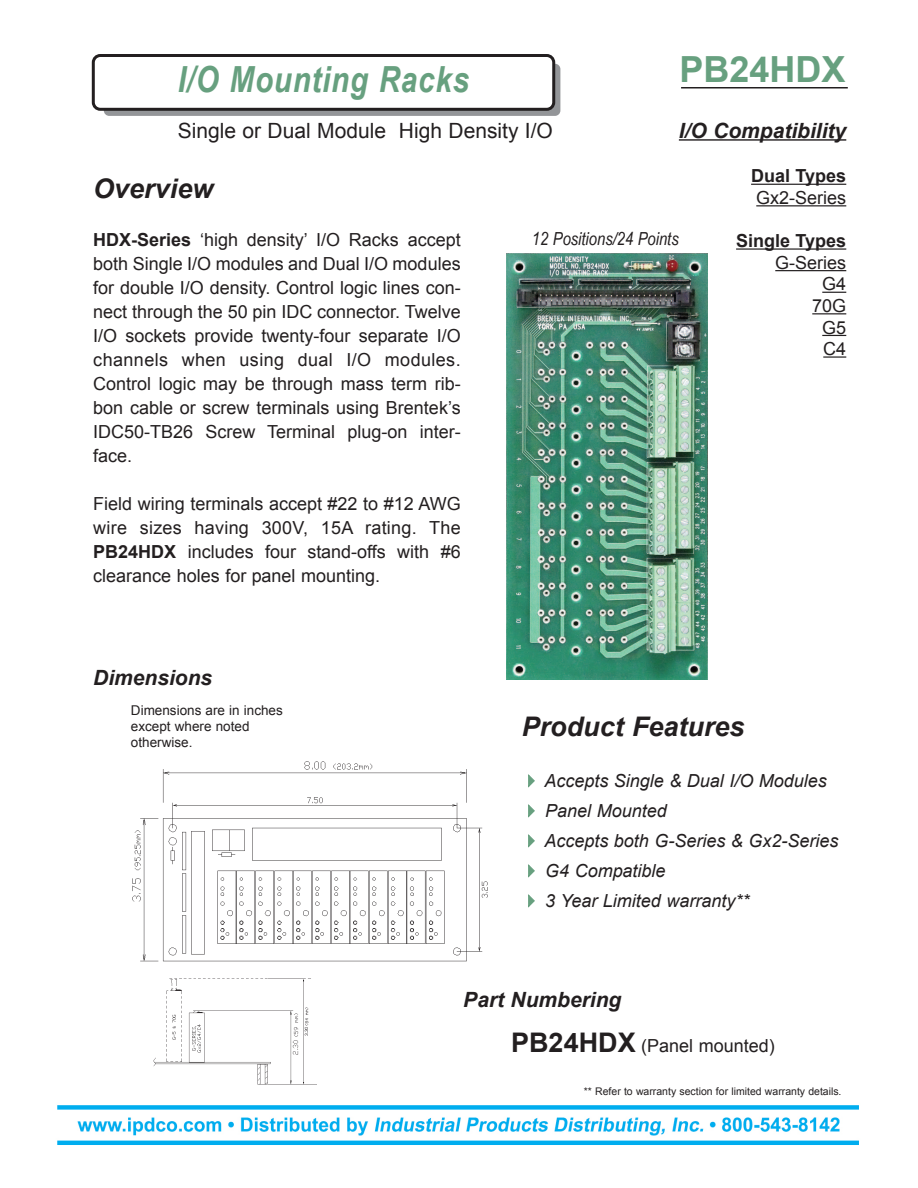
<style>
.page{position:relative;width:918px;height:1188px;background:#fff}
.page>*{position:absolute;margin:0;border:0;box-sizing:border-box;transform-origin:0 0}
.t1{font:italic 700 36px "Arial Narrow";letter-spacing:.025em;color:#67a07f}
.t2{font:700 36px "Arial";color:#67a07f}
.t3{font:italic 700 27px "Arial";color:#231f20}
.t4{font:italic 700 21px "Arial";color:#231f20}
.t5{font:21px "Arial";color:#231f20}
.t6{font:18px/24px "Arial";color:#231f20;text-align:justify}
.t7{font:italic 18px "Arial";color:#231f20}
.t8{font:700 18px "Arial";color:#231f20}
.t9{font:italic 18px "Arial Narrow";color:#231f20}
.t10{font:13.5px/16.2px "Arial";color:#231f20}
.t11{font:10.5px "Arial";color:#231f20}
.s1{font-weight:700}
.s2{color:#67a07f}
.s3{font-weight:700;font-size:27px}
</style>
<div class="page">
<div style="left:104px;top:64px;width:456px;height:52px;background:#939598;border-radius:5px"></div>
<svg style="left:92px;top:54px;width:463px;height:57px;background:#e5e4e4"></svg>
<hr style="left:681px;top:87px;width:167px;height:1px;background:#231f20">
<hr style="left:679px;top:139px;width:167px;height:2px;background:#231f20">
<hr style="left:751px;top:184px;width:95px;height:1px;background:#231f20">
<hr style="left:756px;top:205px;width:90px;height:1px;background:#231f20">
<hr style="left:736px;top:248px;width:110px;height:2px;background:#231f20">
<hr style="left:775px;top:270px;width:71px;height:1px;background:#231f20">
<svg style="left:822px;top:292px;width:24px;height:1px"></svg>
<hr style="left:812px;top:313px;width:34px;height:1px;background:#231f20">
<svg style="left:822px;top:335px;width:24px;height:1px"></svg>
<hr style="left:823px;top:356px;width:23px;height:2px;background:#231f20">
<img style="left:506px;top:254px;width:201px;height:426px">
<img style="left:132px;top:761px;width:356px;height:201px">
<img style="left:153px;top:978px;width:164px;height:107px">
<img style="left:57px;top:1105px;width:802px;height:40px">
<svg style="left:420px;top:1114px;width:9px;height:9px"></svg>
<svg style="left:645px;top:1114px;width:8px;height:9px"></svg>
<h1 class="t2" style="left:680px;top:49px;width:168px">PB24HDX</h1>
<h1 class="t1" style="left:178px;top:58px;width:293px">I/O Mounting Racks</h1>
<p class="t5" style="left:178px;top:119px;width:377px">Single or Dual Module High Density I/O</p>
<p class="t4" style="left:679px;top:119px;width:169px">I/O Compatibility</p>
<p class="t8" style="left:751px;top:166px;width:97px">Dual Types</p>
<p class="t6" style="left:756px;top:186px;width:92px">Gx2-Series</p>
<p class="t8" style="left:736px;top:231px;width:112px">Single Types</p>
<p class="t6" style="left:775px;top:252px;width:73px;line-height:21.6px;text-align:right">G-Series<br>G4<br>70G<br>G5<br>C4</p>
<h2 class="t3" style="left:93px;top:173px;width:122px">Overview</h2>
<p class="t6" style="left:93px;top:227px;width:369px"><span class="s1">HDX-Series</span> ‘high density’ I/O Racks accept both Single I/O modules and Dual I/O modules for double I/O density. Control logic lines con&shy;nect through the 50 pin IDC connector. Twelve I/O sockets provide twenty-four separate I/O channels when using dual I/O modules.<br>Control logic may be through mass term rib&shy;bon cable or screw terminals using Brentek’s IDC50-TB26 Screw Terminal plug-on inter&shy;face.</p>
<p class="t6" style="left:93px;top:491px;width:369px">Field wiring terminals accept #22 to #12 AWG wire sizes having 300V, 15A rating. The <span class="s1">PB24HDX</span> includes four stand-offs with #6 clearance holes for panel mounting.</p>
<p class="t9" style="left:532px;top:228px;width:148px">12 Positions/24 Points</p>
<p class="t4" style="left:93px;top:666px;width:121px">Dimensions</p>
<p class="t10" style="left:131px;top:702px;width:153px">Dimensions are in inches except where noted otherwise.</p>
<h2 class="t3" style="left:522px;top:711px;width:224px">Product Features</h2>
<p class="t7" style="left:522px;top:770px;width:307px"><span class="s2">✔</span> Accepts Single &amp; Dual I/O Modules</p>
<p class="t7" style="left:522px;top:800px;width:146px"><span class="s2">✔</span> Panel Mounted</p>
<p class="t7" style="left:522px;top:830px;width:318px"><span class="s2">✔</span> Accepts both G-Series &amp; Gx2-Series</p>
<p class="t7" style="left:522px;top:860px;width:145px"><span class="s2">✔</span> G4 Compatible</p>
<p class="t7" style="left:522px;top:891px;width:229px"><span class="s2">✔</span> 3 Year Limited warranty**</p>
<p class="t4" style="left:463px;top:988px;width:160px">Part Numbering</p>
<p class="t6" style="left:511px;top:1034px;width:265px"><span class="s3">PB24HDX</span> (Panel mounted)</p>
<p class="t11" style="left:584px;top:1086px;width:259px">** Refer to warranty section for limited warranty details.</p>
</div>
